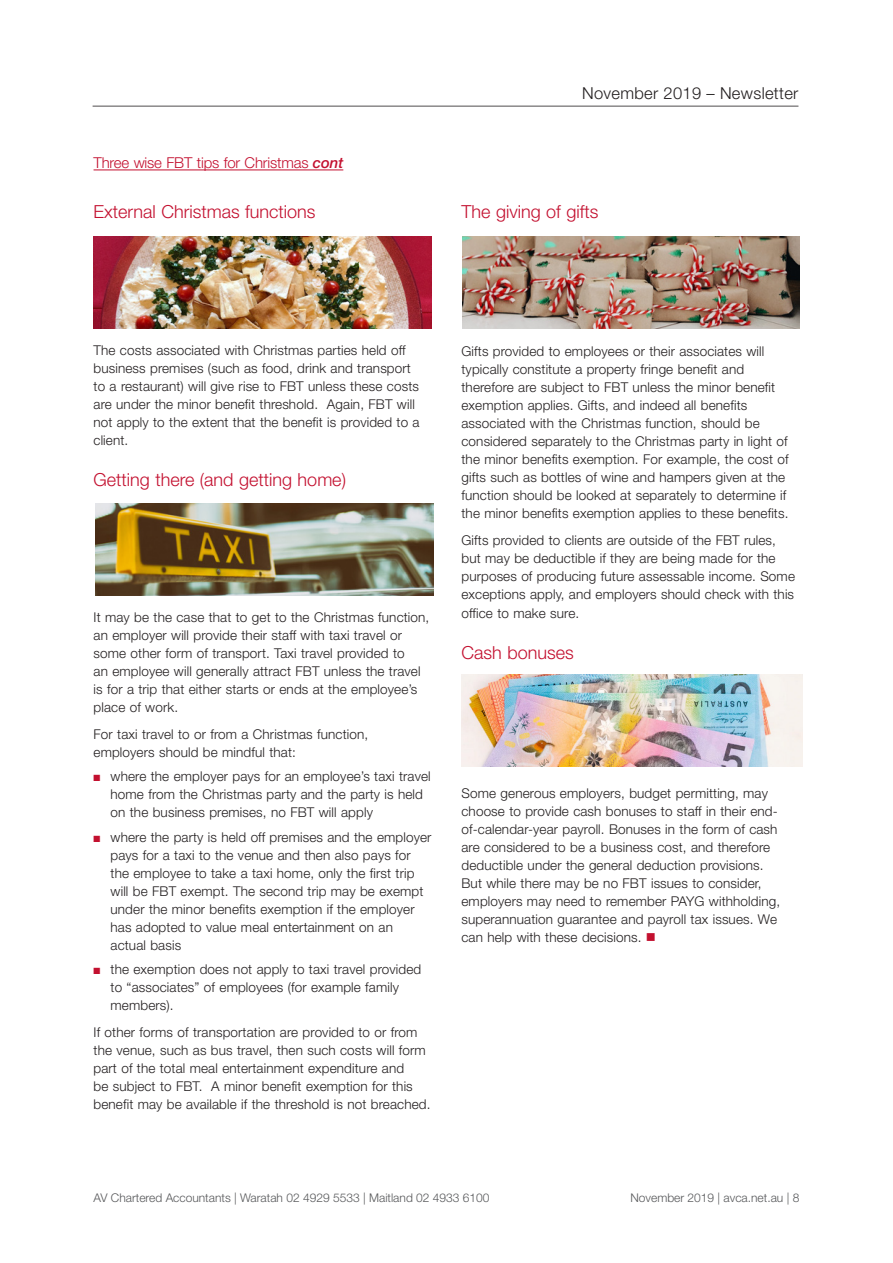
<style>
.page{position:relative;width:893px;height:1263px;background:#fff}
.page>*{position:absolute;margin:0;border:0;box-sizing:border-box;transform-origin:0 0}
._15_subhead_red{font:300 18px "Helvetica Neue";color:#c3102f}
.t1{font:300 16.5px "Helvetica Neue";letter-spacing:.02em;color:#231f20}
._15_Subhead_small{font:300 15px "Helvetica Neue";letter-spacing:-.01em;color:#c3102f}
._15_Body_text{font:300 13.5px/18px "Helvetica Neue";letter-spacing:.01em;color:#231f20}
.t2{font:300 12px "Helvetica Neue";color:#57585a}
.s1{font-weight:500;font-style:italic}
.s2{color:#c3102f}
</style>
<div class="page">
<hr style="left:93px;top:106px;width:705px;height:1px;background:#231f20">
<img style="left:94px;top:236px;width:337px;height:92px">
<img style="left:96px;top:504px;width:337px;height:92px">
<img style="left:462px;top:236px;width:337px;height:93px">
<img style="left:461px;top:675px;width:341px;height:92px">
<hr style="left:94px;top:170px;width:249px;height:1px;background:#c3102f">
<p class="_15_Subhead_small" style="left:94px;top:154px;width:251px">Three wise FBT tips for Christmas <span class="s1">cont</span></p>
<p class="_15_subhead_red" style="left:94px;top:201px;width:223px">External Christmas functions</p>
<p class="t1" style="left:582px;top:83px;width:218px">November 2019 – Newsletter</p>
<p class="_15_subhead_red" style="left:461px;top:201px;width:138px">The giving of gifts</p>
<p class="_15_Body_text" style="left:94px;top:341px;width:328px">The costs associated with Christmas parties held off business premises (such as food, drink and transport to a restaurant) will give rise to FBT unless these costs are under the minor benefit threshold. Again, FBT will not apply to the extent that the benefit is provided to a client.</p>
<p class="_15_subhead_red" style="left:94px;top:468px;width:254px">Getting there (and getting home)</p>
<p class="_15_Body_text" style="left:94px;top:608px;width:337px">It may be the case that to get to the Christmas function, an employer will provide their staff with taxi travel or some other form of transport. Taxi travel provided to<br>an employee will generally attract FBT unless the travel is for a trip that either starts or ends at the employee’s place of work.</p>
<p class="_15_Body_text" style="left:94px;top:725px;width:276px">For taxi travel to or from a Christmas function, employers should be mindful that:</p>
<p class="_15_Body_text" style="left:111px;top:767px;width:322px;text-indent:-17px"><span class="s2">■</span> where the employer pays for an employee’s taxi travel home from the Christmas party and the party is held on the business premises, no FBT will apply</p>
<p class="_15_Body_text" style="left:111px;top:827px;width:322px;text-indent:-17px"><span class="s2">■</span> where the party is held off premises and the employer pays for a taxi to the venue and then also pays for the employee to take a taxi home, only the first trip will be FBT exempt. The second trip may be exempt under the minor benefits exemption if the employer has adopted to value meal entertainment on an actual basis</p>
<p class="_15_Body_text" style="left:111px;top:960px;width:312px;text-indent:-17px"><span class="s2">■</span> the exemption does not apply to taxi travel provided to “associates” of employees (for example family members).</p>
<p class="_15_Body_text" style="left:94px;top:1022px;width:338px">If other forms of transportation are provided to or from the venue, such as bus travel, then such costs will form part of the total meal entertainment expenditure and<br>be subject to FBT. A minor benefit exemption for this benefit may be available if the threshold is not breached.</p>
<p class="_15_Body_text" style="left:461px;top:342px;width:329px">Gifts provided to employees or their associates will typically constitute a property fringe benefit and therefore are subject to FBT unless the minor benefit exemption applies. Gifts, and indeed all benefits associated with the Christmas function, should be considered separately to the Christmas party in light of the minor benefits exemption. For example, the cost of gifts such as bottles of wine and hampers given at the function should be looked at separately to determine if the minor benefits exemption applies to these benefits.</p>
<p class="_15_Body_text" style="left:461px;top:531px;width:335px">Gifts provided to clients are outside of the FBT rules, but may be deductible if they are being made for the purposes of producing future assessable income. Some exceptions apply, and employers should check with this</p>
<p class="_15_Body_text" style="left:461px;top:604px;width:119px">office to make sure.</p>
<p class="_15_subhead_red" style="left:461px;top:642px;width:114px">Cash bonuses</p>
<p class="_15_Body_text" style="left:461px;top:783px;width:320px">Some generous employers, budget permitting, may choose to provide cash bonuses to staff in their end&shy;of-calendar-year payroll. Bonuses in the form of cash are considered to be a business cost, and therefore deductible under the general deduction provisions.<br>But while there may be no FBT issues to consider, employers may need to remember PAYG withholding, superannuation guarantee and payroll tax issues. We can help with these decisions. <span class="s2">■</span></p>
<p class="t2" style="left:94px;top:1190px;width:398px">AV Chartered Accountants | Waratah 02 4929 5533 | Maitland 02 4933 6100</p>
<p class="t2" style="left:630px;top:1190px;width:170px">November 2019 | avca.net.au | 8</p>
</div>
